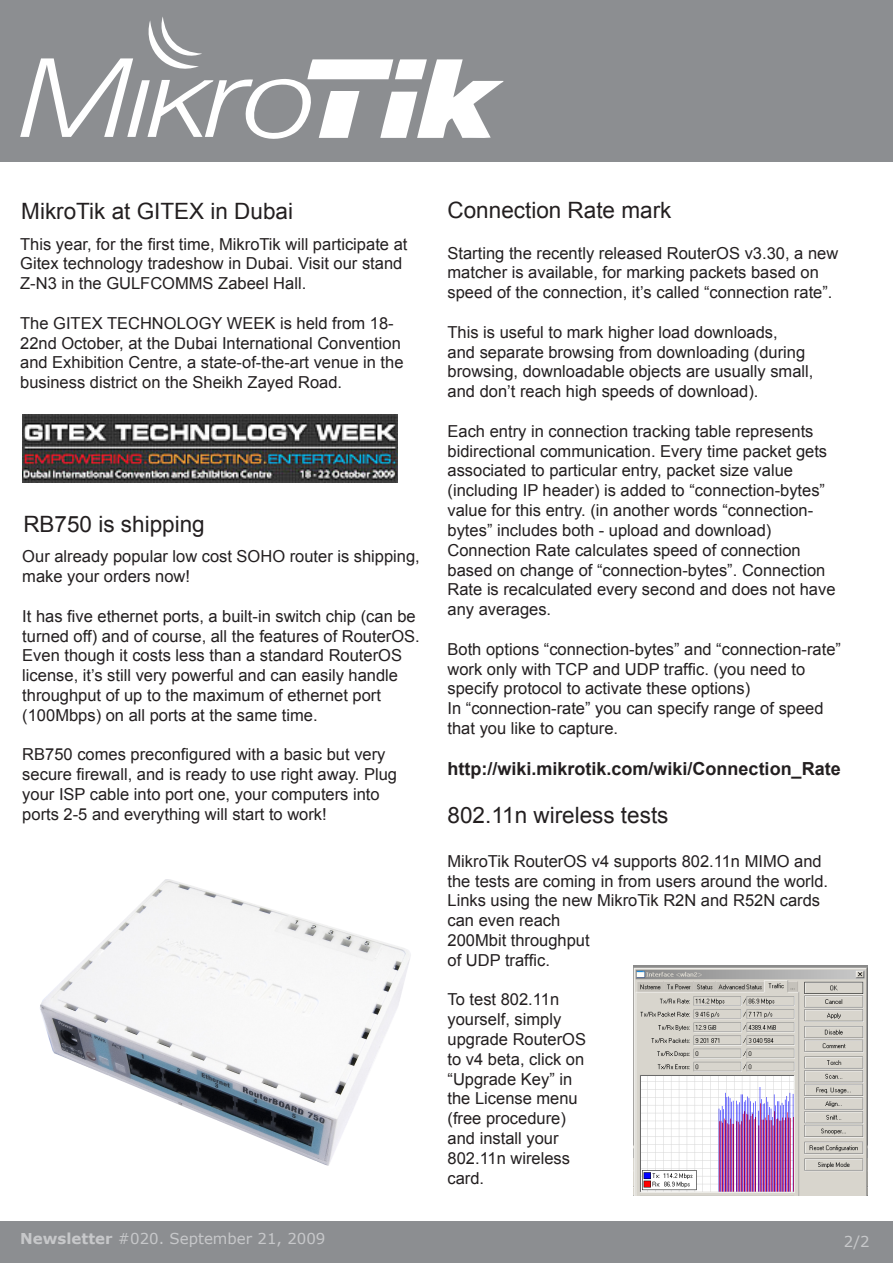
<style>
.page{position:relative;width:893px;height:1263px;background:#fff}
.page>*{position:absolute;margin:0;border:0;box-sizing:border-box;transform-origin:0 0}
.t1{font:22.5px "Arial";color:#231f20}
.t2{font:700 18px "Arial";color:#231f20}
.t3{font:16.5px/19.8px "Arial";color:#231f20}
.t4{font:15px "Verdana";color:#c7c8ca}
.s1{font-weight:700}
</style>
<div class="page">
<div style="left:0;top:0;width:893px;height:162px;background:#8c8e91"></div>
<div style="left:0;top:1221px;width:893px;height:42px;background:#8c8e91"></div>
<svg style="left:20px;top:17px;width:484px;height:122px"></svg>
<img style="left:22px;top:415px;width:375px;height:67px">
<img style="left:40px;top:879px;width:371px;height:287px">
<img style="left:633px;top:966px;width:234px;height:230px">
<p class="t1" style="left:21px;top:197px;width:273px">MikroTik at GITEX in Dubai</p>
<p class="t3" style="left:20px;top:234px;width:389px">This year, for the first time, MikroTik will participate at<br>Gitex technology tradeshow in Dubai. Visit our stand<br>Z-N3 in the GULFCOMMS Zabeel Hall.</p>
<p class="t3" style="left:20px;top:313px;width:385px">The GITEX TECHNOLOGY WEEK is held from 18- 22nd October, at the Dubai International Convention and Exhibition Centre, a state-of-the-art venue in the business district on the Sheikh Zayed Road.</p>
<p class="t1" style="left:23px;top:510px;width:183px">RB750 is shipping</p>
<p class="t3" style="left:22px;top:547px;width:399px">Our already popular low cost SOHO router is shipping, make your orders now!</p>
<p class="t3" style="left:22px;top:606px;width:399px">It has five ethernet ports, a built-in switch chip (can be turned off) and of course, all the features of RouterOS.<br>Even though it costs less than a standard RouterOS license, it’s still very powerful and can easily handle throughput of up to the maximum of ethernet port (100Mbps) on all ports at the same time.</p>
<p class="t3" style="left:22px;top:745px;width:376px">RB750 comes preconfigured with a basic but very secure firewall, and is ready to use right away. Plug your ISP cable into port one, your computers into ports 2-5 and everything will start to work!</p>
<p class="t1" style="left:448px;top:195px;width:225px">Connection Rate mark</p>
<p class="t3" style="left:448px;top:243px;width:392px">Starting the recently released RouterOS v3.30, a new matcher is available, for marking packets based on speed of the connection, it’s called “connection rate”.</p>
<p class="t3" style="left:448px;top:322px;width:367px">This is useful to mark higher load downloads,<br>and separate browsing from downloading (during browsing, downloadable objects are usually small, and don’t reach high speeds of download).</p>
<p class="t3" style="left:448px;top:421px;width:381px">Each entry in connection tracking table represents bidirectional communication. Every time packet gets associated to particular entry, packet size value (including IP header) is added to “connection-bytes” value for this entry. (in another words “connection&shy;bytes” includes both - upload and download)</p>
<p class="t3" style="left:448px;top:540px;width:389px">Connection Rate calculates speed of connection based on change of “connection-bytes”. Connection Rate is recalculated every second and does not have any averages.</p>
<p class="t3" style="left:448px;top:639px;width:395px">Both options “connection-bytes” and “connection-rate” work only with TCP and UDP traffic. (you need to specify protocol to activate these options)</p>
<p class="t3" style="left:448px;top:699px;width:378px">In “connection-rate” you can specify range of speed that you like to capture.</p>
<p class="t2" style="left:448px;top:757px;width:395px">http://wiki.mikrotik.com/wiki/Connection_Rate</p>
<p class="t1" style="left:448px;top:800px;width:222px">802.11n wireless tests</p>
<p class="t3" style="left:448px;top:851px;width:382px">MikroTik RouterOS v4 supports 802.11n MIMO and the tests are coming in from users around the world.<br>Links using the new MikroTik R2N and R52N cards can even reach<br>200Mbit throughput<br>of UDP traffic.</p>
<p class="t3" style="left:448px;top:990px;width:140px">To test 802.11n yourself, simply upgrade RouterOS to v4 beta, click on “Upgrade Key” in the License menu (free procedure) and install your<br>802.11n wireless card.</p>
<p class="t4" style="left:20px;top:1228px;width:307px"><span class="s1">Newsletter</span> #020. September 21, 2009</p>
<p class="t4" style="left:844px;top:1231px;width:27px">2/2</p>
</div>
